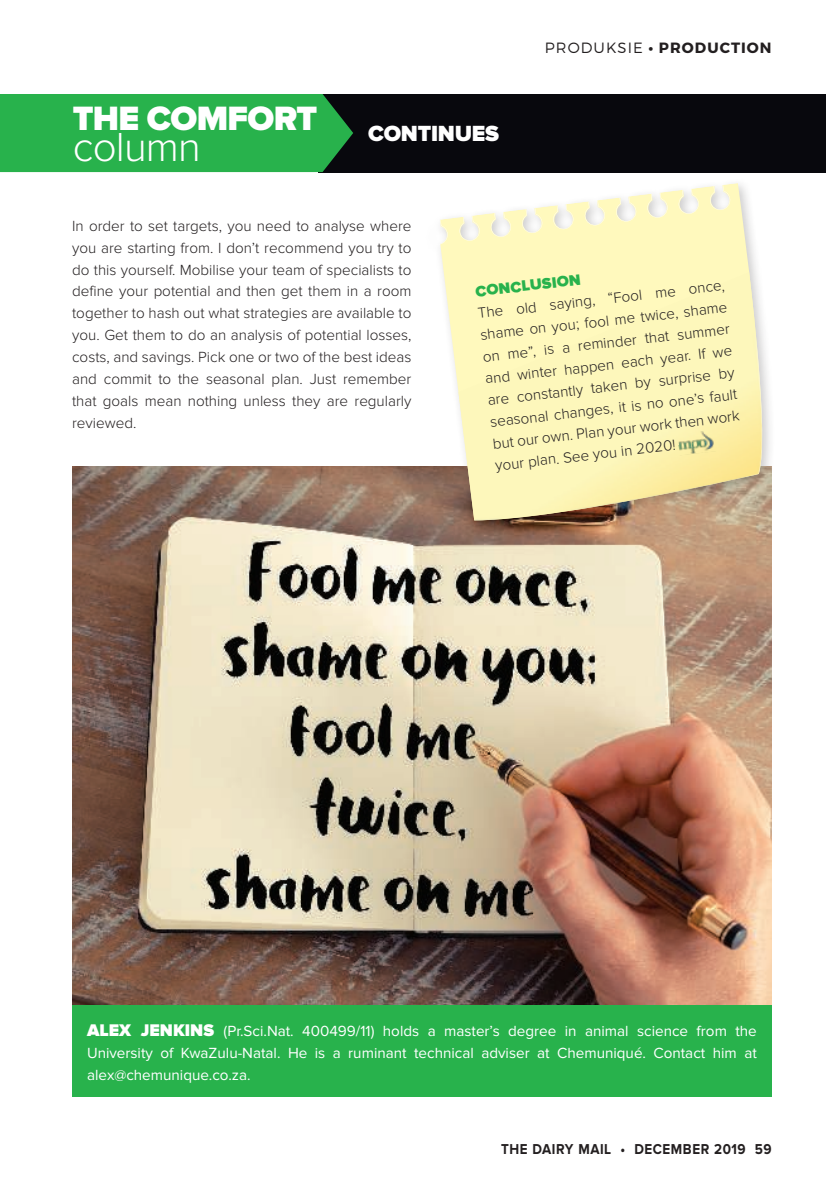
<style>
.page{position:relative;width:826px;height:1182px;background:#fff}
.page>*{position:absolute;margin:0;border:0;box-sizing:border-box;transform-origin:0 0}
.t1{font:300 42px "Proxima Nova";letter-spacing:-.02em;color:#fff}
.t2{font:900 35px "Proxima Nova";letter-spacing:-.02em;color:#fff}
.t3{font:900 22.75px "Proxima Nova";letter-spacing:-.01em;color:#fff}
.t4{font:900 15.75px "Proxima Nova";color:#28b24c}
.t5{font:300 15.22px/21.9px "Proxima Nova";color:#231f20;text-align:justify}
.t6{font:15.22px/21.9px "Proxima Nova";color:#fff;text-align:justify}
.t7{font:700 14.88px "Proxima Nova";letter-spacing:.04em;color:#231f20;scale:.9 1}
.t8{font:700 14.88px "Montserrat";letter-spacing:.07em;color:#231f20}
.s1{font-weight:300}
.s2{font-weight:900;font-size:17.5px}
</style>
<div class="page">
<div style="left:318px;top:94px;width:508px;height:78px;background:#08080d"></div>
<div style="left:0;top:94px;width:353px;height:78px;background:#28b24c"></div>
<img style="left:72px;top:467px;width:700px;height:538px">
<div style="left:72px;top:1005px;width:700px;height:92px;background:#28b24c"></div>
<div style="left:422px;top:177px;width:353px;height:357px;background:#231f20;opacity:.23"></div>
<svg style="left:440px;top:183px;width:331px;height:337px;fill:#fff9bd"></svg>
<img style="left:458px;top:272px;width:309px;height:248px">
<svg style="left:459px;top:216px;width:21px;height:25px"></svg>
<svg style="left:490px;top:212px;width:21px;height:25px"></svg>
<svg style="left:522px;top:208px;width:21px;height:26px"></svg>
<svg style="left:553px;top:204px;width:21px;height:26px"></svg>
<svg style="left:584px;top:200px;width:21px;height:26px"></svg>
<svg style="left:616px;top:196px;width:21px;height:26px"></svg>
<svg style="left:647px;top:193px;width:21px;height:25px"></svg>
<svg style="left:678px;top:189px;width:21px;height:25px"></svg>
<svg style="left:710px;top:185px;width:21px;height:26px"></svg>
<svg style="left:427px;top:220px;width:21px;height:25px"></svg>
<img style="left:677px;top:430px;width:39px;height:25px">
<h2 class="t2" style="left:73px;top:104px;width:246px">THE COMFORT</h2>
<h1 class="t1" style="left:73px;top:130px;width:130px">column</h1>
<h3 class="t3" style="left:368px;top:124px;width:133px">CONTINUES</h3>
<p class="t8" style="left:545px;top:39px;width:228px"><span class="s1">PRODUKSIE</span> • PRODUCTION</p>
<p class="t5" style="left:72px;top:216px;width:341px">In order to set targets, you need to analyse where you are starting from. I don’t recommend you try to do this yourself. Mobilise your team of specialists to define your potential and then get them in a room together to hash out what strategies are available to you. Get them to do an analysis of potential losses, costs, and savings. Pick one or two of the best ideas and commit to the seasonal plan. Just remember that goals mean nothing unless they are regularly reviewed.</p>
<p class="t4" style="left:475px;top:284px;width:107px;rotate:-6deg">CONCLUSION</p>
<p class="t5" style="left:475px;top:304px;width:251px;rotate:-7deg">The old saying, “Fool me once, shame on you; fool me twice, shame on me”, is a reminder that summer and winter happen each year. If we are constantly taken by surprise by seasonal changes, it is no one’s fault but our own. Plan your work then work your plan. See you in 2020!</p>
<p class="t6" style="left:87px;top:1021px;width:671px"><span class="s2">ALEX JENKINS</span> (Pr.Sci.Nat. 400499/11) holds a master’s degree in animal science from the University of KwaZulu-Natal. He is a ruminant technical adviser at Chemuniqué. Contact him at alex@chemunique.co.za.</p>
<p class="t7" style="left:501px;top:1143px;width:302px">THE DAIRY MAIL • DECEMBER 2019 59</p>
</div>
